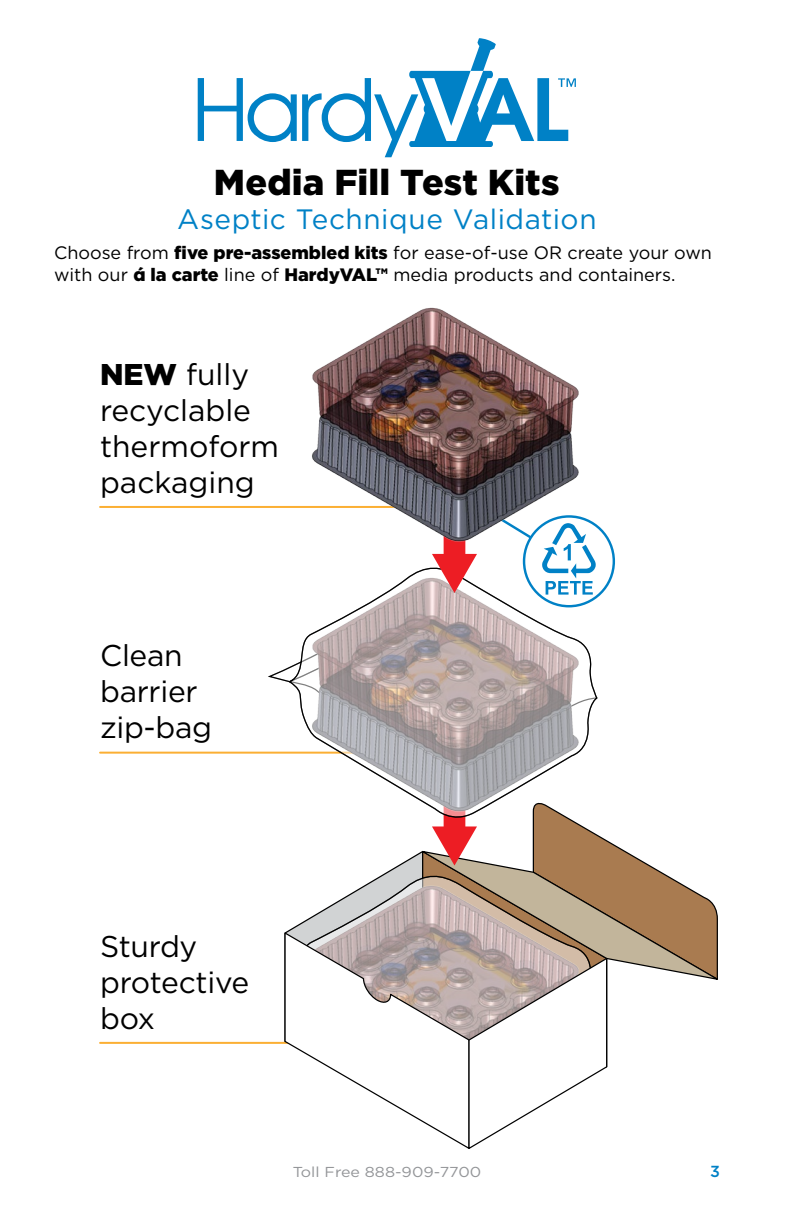
<style>
.page{position:relative;width:792px;height:1224px;background:#fff}
.page>*{position:absolute;margin:0;border:0;box-sizing:border-box;transform-origin:0 0}
.t1{font:900 36px "Gotham";color:#000}
.t2{font:30px/36px "Gotham";letter-spacing:-.01em;color:#000}
.t3{font:28px "Gotham";letter-spacing:.02em;color:#0081c6}
.t4{font:18px/21.6px "Gotham";color:#000}
.t5{font:500 16px "Gotham";color:#0081c6}
.t6{font:14.4px "Gotham";color:#939598;scale:1.11 1}
.s1{font-weight:900}
</style>
<div class="page">
<hr style="left:100px;top:506px;width:348px;height:2px;background:#fbaf34">
<hr style="left:100px;top:752px;width:348px;height:2px;background:#fbaf34">
<hr style="left:100px;top:1042px;width:348px;height:2px;background:#fbaf34">
<svg style="left:198px;top:38px;width:378px;height:119px"></svg>
<svg style="left:266px;top:517px;width:452px;height:632px"></svg>
<img style="left:310px;top:307px;width:272px;height:238px">
<h1 class="t1" style="left:214px;top:158px;width:347px">Media Fill Test Kits</h1>
<h3 class="t3" style="left:177px;top:201px;width:421px">Aseptic Technique Validation</h3>
<p class="t4" style="left:54px;top:242px;width:659px">Choose from <span class="s1">five pre-assembled kits</span> for ease-of-use OR create your own with our <span class="s1">á la carte</span> line of <span class="s1">HardyVAL™</span> media products and containers.</p>
<h2 class="t2" style="left:100px;top:356px;width:181px"><span class="s1">NEW</span> fully recyclable thermoform packaging</h2>
<h2 class="t2" style="left:100px;top:637px;width:114px">Clean barrier zip-bag</h2>
<h2 class="t2" style="left:100px;top:928px;width:151px">Sturdy protective box</h2>
<p class="t6" style="left:293px;top:1163px;width:171px">Toll Free 888-909-7700</p>
<p class="t5" style="left:710px;top:1161px;width:11px">3</p>
</div>
